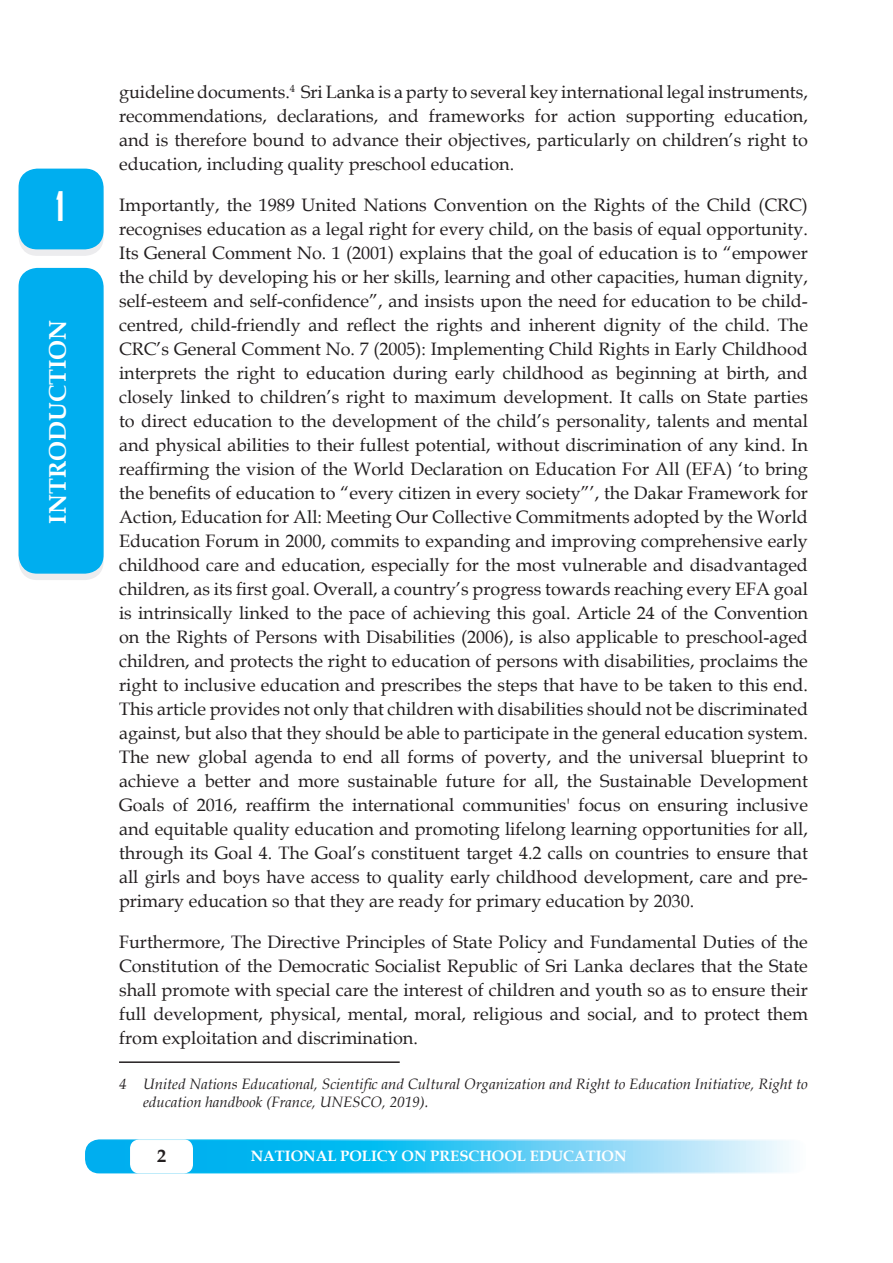
<style>
.page{position:relative;width:893px;height:1263px;background:#fff}
.page>*{position:absolute;margin:0;border:0;box-sizing:border-box;transform-origin:0 0}
.t1{font:700 39px "Agency FB";color:#fff}
.t2{font:700 24px "Book Antiqua";color:#fff}
.t3{font:18px/24px "Book Antiqua";color:#231f20;text-align:justify}
.t4{font:700 18px "Book Antiqua";color:#231f20}
.t5{font:italic 15px/18px "Book Antiqua";color:#231f20}
.t6{font:700 15px "Book Antiqua";color:#fff}
</style>
<div class="page">
<svg style="left:19px;top:176px;width:84px;height:79px"></svg>
<div style="left:19px;top:175px;width:85px;height:81px;border:2px solid #ececee;border-radius:18px"></div>
<div style="left:19px;top:169px;width:84px;height:80px;background:#00aeef;border-radius:18px"></div>
<div style="left:19px;top:169px;width:85px;height:80px;border:2px solid #00aeef;border-radius:18px"></div>
<div style="left:19px;top:269px;width:84px;height:304px;background:#00aeef;border-radius:18px"></div>
<div style="left:19px;top:268px;width:85px;height:306px;border:2px solid #00aeef;border-radius:18px"></div>
<svg style="left:86px;top:1140px;width:721px;height:33px;background:#54cbf4"></svg>
<div style="left:85px;top:1139px;width:723px;height:34px;border:2px solid #fff;border-radius:14px"></div>
<div style="left:131px;top:1140px;width:61px;height:33px;background:#fff;border-radius:9px"></div>
<div style="left:130px;top:1139px;width:63px;height:34px;border:2px solid #fff;border-radius:9px"></div>
<hr style="left:119px;top:1061px;width:281px;height:2px;background:#231f20">
<h1 class="t1" style="left:56px;top:182px;width:11px">1</h1>
<h2 class="t2" style="left:41px;top:523px;width:205px;rotate:-90deg">INTRODUCTION</h2>
<p class="t3" style="left:119px;top:80px;width:690px">guideline documents.<sup>4</sup> Sri Lanka is a party to several key international legal instruments, recommendations, declarations, and frameworks for action supporting education, and is therefore bound to advance their objectives, particularly on children’s right to education, including quality preschool education.</p>
<p class="t3" style="left:119px;top:193px;width:690px">Importantly, the 1989 United Nations Convention on the Rights of the Child (CRC) recognises education as a legal right for every child, on the basis of equal opportunity.<br>Its General Comment No. 1 (2001) explains that the goal of education is to “empower the child by developing his or her skills, learning and other capacities, human dignity, self-esteem and self-confidence”, and insists upon the need for education to be child&shy;centred, child-friendly and reflect the rights and inherent dignity of the child. The CRC’s General Comment No. 7 (2005): Implementing Child Rights in Early Childhood interprets the right to education during early childhood as beginning at birth, and closely linked to children’s right to maximum development. It calls on State parties to direct education to the development of the child’s personality, talents and mental and physical abilities to their fullest potential, without discrimination of any kind. In reaffirming the vision of the World Declaration on Education For All (EFA) ‘to bring the benefits of education to “every citizen in every society”’, the Dakar Framework for Action, Education for All: Meeting Our Collective Commitments adopted by the World Education Forum in 2000, commits to expanding and improving comprehensive early childhood care and education, especially for the most vulnerable and disadvantaged children, as its first goal. Overall, a country’s progress towards reaching every EFA goal is intrinsically linked to the pace of achieving this goal. Article 24 of the Convention on the Rights of Persons with Disabilities (2006), is also applicable to preschool-aged children, and protects the right to education of persons with disabilities, proclaims the right to inclusive education and prescribes the steps that have to be taken to this end.<br>This article provides not only that children with disabilities should not be discriminated against, but also that they should be able to participate in the general education system.<br>The new global agenda to end all forms of poverty, and the universal blueprint to achieve a better and more sustainable future for all, the Sustainable Development Goals of 2016, reaffirm the international communities' focus on ensuring inclusive and equitable quality education and promoting lifelong learning opportunities for all, through its Goal 4. The Goal’s constituent target 4.2 calls on countries to ensure that all girls and boys have access to quality early childhood development, care and pre&shy;primary education so that they are ready for primary education by 2030.</p>
<p class="t3" style="left:119px;top:930px;width:690px">Furthermore, The Directive Principles of State Policy and Fundamental Duties of the Constitution of the Democratic Socialist Republic of Sri Lanka declares that the State shall promote with special care the interest of children and youth so as to ensure their full development, physical, mental, moral, religious and social, and to protect them from exploitation and discrimination.</p>
<p class="t5" style="left:143px;top:1075px;width:666px;text-indent:-24px">4 United Nations Educational, Scientific and Cultural Organization and Right to Education Initiative, Right to education handbook (France, UNESCO, 2019).</p>
<p class="t4" style="left:157px;top:1143px;width:10px">2</p>
<p class="t6" style="left:251px;top:1146px;width:377px">NATIONAL POLICY ON PRESCHOOL EDUCATION</p>
</div>
